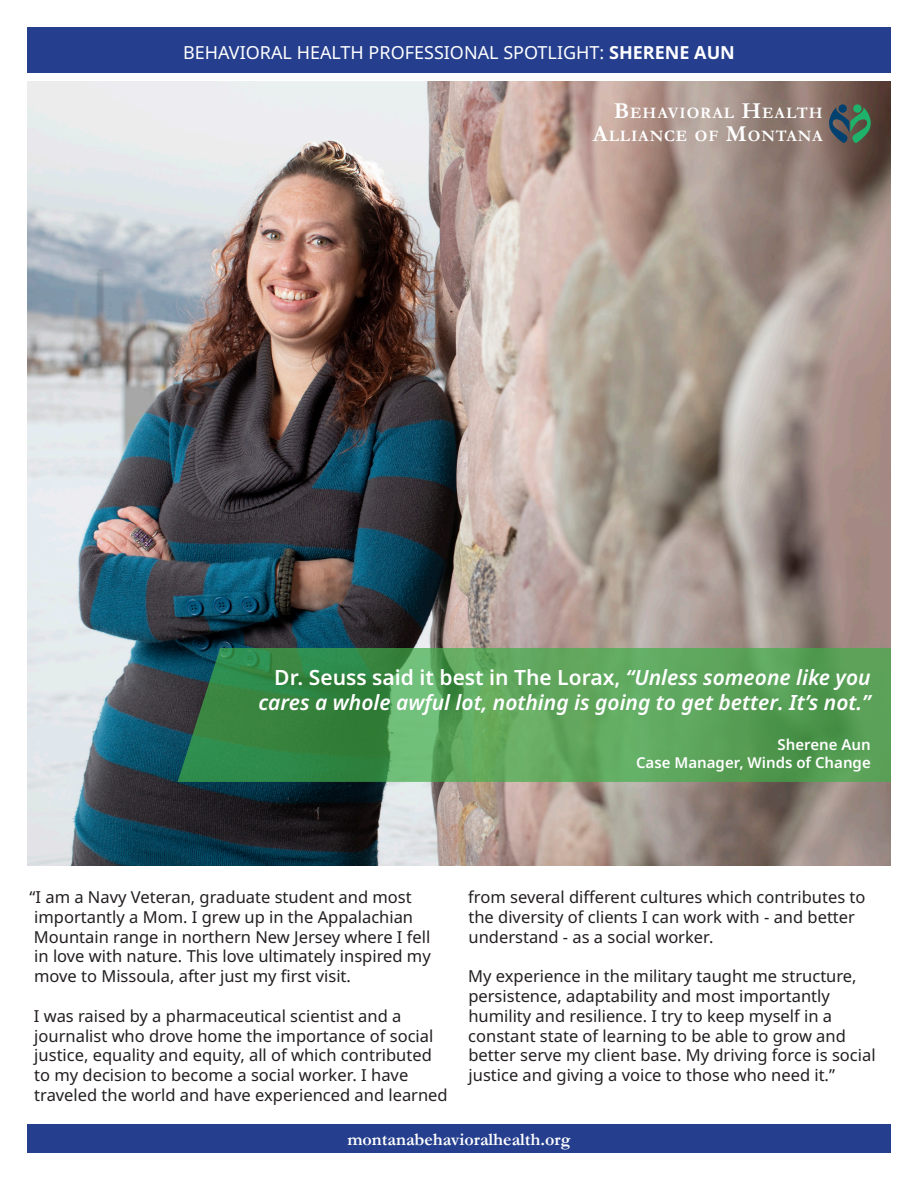
<style>
.page{position:relative;width:918px;height:1188px;background:#fff}
.page>*{position:absolute;margin:0;border:0;box-sizing:border-box;transform-origin:0 0}
.t1{font:italic 600 21px/25.2px "Noto Sans";color:#fff;text-align:right}
.t2{font:18px "Noto Sans";color:#fff}
.t3{font:700 18px "Garamond";color:#fff}
.t4{font:16.5px/19.8px "Noto Sans";color:#231f20}
.t5{font:700 16.05px "Garamond";letter-spacing:.055em;color:#fff}
.t6{font:600 15px/18px "Noto Sans";color:#fff;text-align:right}
.s1{font-weight:700}
.s2{font-size:22.95px}
.s3{font-style:normal}
</style>
<div class="page">
<img style="left:27px;top:81px;width:864px;height:784px">
<div style="left:27px;top:1124px;width:864px;height:29px;background:#253f8e"></div>
<svg style="left:178px;top:648px;width:713px;height:134px;background:#4e9754"></svg>
<div style="left:27px;top:27px;width:864px;height:46px;background:#253f8e"></div>
<div style="left:838px;top:104px;width:9px;height:9px;background:#004170;border-radius:50%"></div>
<svg style="left:829px;top:107px;width:42px;height:36px"></svg>
<div style="left:853px;top:104px;width:9px;height:9px;background:#1eb26a;border-radius:50%"></div>
<p class="t2" style="left:183px;top:40px;width:553px">BEHAVIORAL HEALTH PROFESSIONAL SPOTLIGHT: <span class="s1">SHERENE AUN</span></p>
<p class="t5" style="left:614px;top:103px;width:210px"><span class="s2">B</span>EHAVIORAL <span class="s2">H</span>EALTH</p>
<p class="t5" style="left:593px;top:126px;width:231px"><span class="s2">A</span>LLIANCE OF <span class="s2">M</span>ONTANA</p>
<p class="t1" style="left:258px;top:665px;width:614px"><span class="s3">Dr. Seuss said it best in The Lorax,</span> “Unless someone like you cares a whole awful lot, nothing is going to get better. It’s not.”</p>
<p class="t6" style="left:636px;top:735px;width:236px">Sherene Aun<br>Case Manager, Winds of Change</p>
<p class="t4" style="left:30px;top:887px;width:403px">“I am a Navy Veteran, graduate student and most importantly a Mom. I grew up in the Appalachian Mountain range in northern New Jersey where I fell in love with nature. This love ultimately inspired my move to Missoula, after just my first visit.</p>
<p class="t4" style="left:34px;top:1006px;width:415px">I was raised by a pharmaceutical scientist and a journalist who drove home the importance of social justice, equality and equity, all of which contributed to my decision to become a social worker. I have traveled the world and have experienced and learned</p>
<p class="t4" style="left:468px;top:887px;width:399px">from several different cultures which contributes to the diversity of clients I can work with - and better understand - as a social worker.</p>
<p class="t4" style="left:468px;top:967px;width:409px">My experience in the military taught me structure, persistence, adaptability and most importantly humility and resilience. I try to keep myself in a constant state of learning to be able to grow and better serve my client base. My driving force is social justice and giving a voice to those who need it.”</p>
<p class="t3" style="left:347px;top:1128px;width:225px">montanabehavioralhealth.org</p>
</div>
